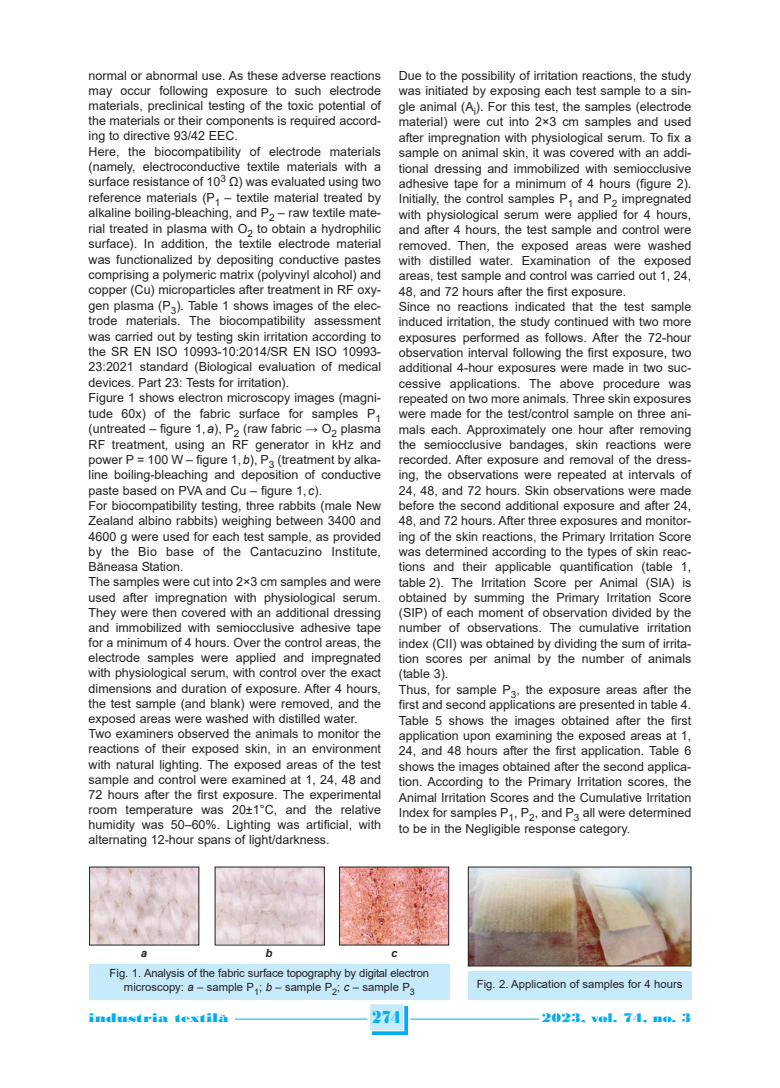
<style>
.page{position:relative;width:780px;height:1088px;background:#fff}
.page>*{position:absolute;margin:0;border:0;box-sizing:border-box;transform-origin:0 0}
.t1{font:18.12px "Bodoni MT Black";color:#00aeef;scale:.8 1}
.t2{font:13.12px "Bodoni MT Black";color:#00aeef;scale:1.3 1}
.t3{font:13.12px "Bodoni MT Black";color:#00aeef;scale:1.14 1}
.t4{font:12.5px/15.2px "Arial";color:#231f20}
.t5{font:11.25px/13.5px "Arial";color:#231f20;text-align:center}
.t6{font:italic 700 11.25px "Arial";color:#231f20}
.s1{font-style:italic}
.s2{font-size:15px}
</style>
<div class="page">
<svg style="left:372px;top:1006px;width:36px;height:29px"></svg>
<div style="left:370px;top:1004px;width:33px;height:26px;background:#c6eafa"></div>
<hr style="left:225px;top:1019px;width:142px;height:1px;background:#00aeef">
<hr style="left:410px;top:1019px;width:139px;height:1px;background:#00aeef">
<div style="left:89px;top:1012px;width:146px;height:14px;background:#fff"></div>
<div style="left:539px;top:1012px;width:152px;height:14px;background:#fff"></div>
<div style="left:89px;top:964px;width:360px;height:35px;background:#c6eafa"></div>
<img style="left:91px;top:869px;width:106px;height:74px">
<img style="left:217px;top:869px;width:106px;height:74px">
<img style="left:341px;top:869px;width:106px;height:74px">
<div style="left:339px;top:867px;width:110px;height:78px;border:1px solid #231f20"></div>
<div style="left:468px;top:971px;width:223px;height:28px;background:#c6eafa"></div>
<img style="left:470px;top:869px;width:219px;height:95px">
<div style="left:468px;top:867px;width:223px;height:99px;border:1px solid #231f20"></div>
<p class="t4" style="left:89px;top:68px;width:294px">normal or abnormal use. As these adverse reactions may occur following exposure to such electrode materials, preclinical testing of the toxic potential of the materials or their components is required accord&shy;ing to directive 93/42 EEC.<br>Here, the biocompatibility of electrode materials (namely, electroconductive textile materials with a surface resistance of 10<sup>3</sup> Ω) was evaluated using two reference materials (P<sub>1</sub> – textile material treated by alkaline boiling-bleaching, and P<sub>2</sub> – raw textile mate&shy;rial treated in plasma with O<sub>2</sub> to obtain a hydrophilic surface). In addition, the textile electrode material was functionalized by depositing conductive pastes comprising a polymeric matrix (polyvinyl alcohol) and copper (Cu) microparticles after treatment in RF oxy&shy;gen plasma (P<sub>3</sub>). Table 1 shows images of the elec&shy;trode materials. The biocompatibility assessment was carried out by testing skin irritation according to the SR EN ISO 10993-10:2014/SR EN ISO 10993- 23:2021 standard (Biological evaluation of medical devices. Part 23: Tests for irritation).<br>Figure 1 shows electron microscopy images (magni&shy;tude 60x) of the fabric surface for samples P<sub>1 </sub>(untreated – figure 1,<span class="s1">a</span>), P<sub>2</sub> (raw fabric → O<sub>2</sub> plasma RF treatment, using an RF generator in kHz and power P = 100 W – figure 1,<span class="s1">b</span>), P<sub>3</sub> (treatment by alka&shy;line boiling-bleaching and deposition of conductive paste based on PVA and Cu – figure 1, <span class="s1">c</span>).<br>For biocompatibility testing, three rabbits (male New Zealand albino rabbits) weighing between 3400 and 4600 g were used for each test sample, as provided by the Bio base of the Cantacuzino Institute, Băneasa Station.<br>The samples were cut into 2×3 cm samples and were used after impregnation with physiological serum.<br>They were then covered with an additional dressing and immobilized with semiocclusive adhesive tape for a minimum of 4 hours. Over the control areas, the electrode samples were applied and impregnated with physiological serum, with control over the exact dimensions and duration of exposure. After 4 hours, the test sample (and blank) were removed, and the exposed areas were washed with distilled water.<br>Two examiners observed the animals to monitor the reactions of their exposed skin, in an environment with natural lighting. The exposed areas of the test sample and control were examined at 1, 24, 48 and 72 hours after the first exposure. The experimental room temperature was 20±1°C, and the relative humidity was 50–60%. Lighting was artificial, with alternating 12-hour spans of light/darkness.</p>
<p class="t4" style="left:399px;top:68px;width:294px">Due to the possibility of irritation reactions, the study was initiated by exposing each test sample to a sin&shy;gle animal (A<sub>i</sub>). For this test, the samples (electrode material) were cut into 2×3 cm samples and used after impregnation with physiological serum. To fix a sample on animal skin, it was covered with an addi&shy;tional dressing and immobilized with semiocclusive adhesive tape for a minimum of 4 hours (figure 2).<br>Initially, the control samples P<sub>1</sub> and P<sub>2</sub> impregnated with physiological serum were applied for 4 hours, and after 4 hours, the test sample and control were removed. Then, the exposed areas were washed with distilled water. Examination of the exposed areas, test sample and control was carried out 1, 24, 48, and 72 hours after the first exposure.<br>Since no reactions indicated that the test sample induced irritation, the study continued with two more exposures performed as follows. After the 72-hour observation interval following the first exposure, two additional 4-hour exposures were made in two suc&shy;cessive applications. The above procedure was repeated on two more animals. Three skin exposures were made for the test/control sample on three ani&shy;mals each. Approximately one hour after removing the semiocclusive bandages, skin reactions were recorded. After exposure and removal of the dress&shy;ing, the observations were repeated at intervals of 24, 48, and 72 hours. Skin observations were made before the second additional exposure and after 24, 48, and 72 hours. After three exposures and monitor&shy;ing of the skin reactions, the Primary Irritation Score was determined according to the types of skin reac&shy;tions and their applicable quantification (table 1, table 2). The Irritation Score per Animal (SIA) is obtained by summing the Primary Irritation Score (SIP) of each moment of observation divided by the number of observations. The cumulative irritation index (CII) was obtained by dividing the sum of irrita&shy;tion scores per animal by the number of animals (table 3).<br>Thus, for sample P<sub>3</sub>, the exposure areas after the first and second applications are presented in table 4.<br>Table 5 shows the images obtained after the first application upon examining the exposed areas at 1, 24, and 48 hours after the first application. Table 6 shows the images obtained after the second applica&shy;tion. According to the Primary Irritation scores, the Animal Irritation Scores and the Cumulative Irritation Index for samples P<sub>1</sub>, P<sub>2</sub>, and P<sub>3</sub> all were determined to be in the Negligible response category.</p>
<p class="t6" style="left:141px;top:947px;width:8px">a</p>
<p class="t6" style="left:265px;top:947px;width:8px">b</p>
<p class="t6" style="left:391px;top:947px;width:8px">c</p>
<p class="t5" style="left:110px;top:967px;width:321px">Fig. 1. Analysis of the fabric surface topography by digital electron microscopy: <span class="s1">a</span> – sample P<sub>1</sub>; <span class="s1">b</span> – sample P<sub>2</sub>; <span class="s1">c</span> – sample P<sub>3</sub></p>
<p class="t5" style="left:477px;top:977px;width:207px">Fig. 2. Application of samples for 4 hours</p>
<p class="t2" style="left:89px;top:1010px;width:109px">industria textila<span class="s2">˘</span></p>
<h1 class="t1" style="left:372px;top:1006px;width:37px">274</h1>
<p class="t3" style="left:541px;top:1010px;width:133px">2023, vol. 74, no. 3</p>
</div>
